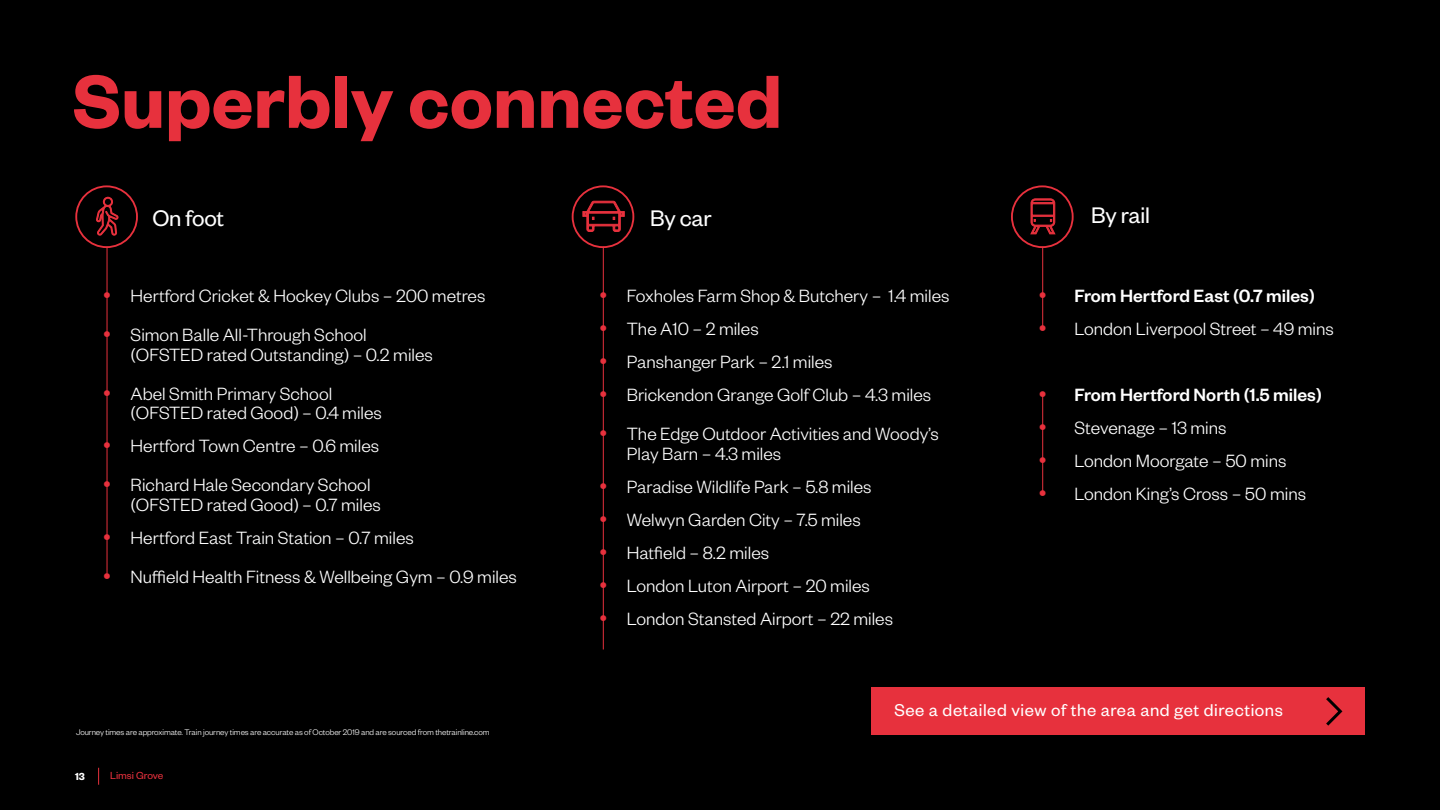
<style>
.page{position:relative;width:1440px;height:810px;background:#000}
.page>*{position:absolute;margin:0;border:0;box-sizing:border-box;transform-origin:0 0}
.t1{font:600 82.5px "Founders Grotesk";color:#e7313d}
.t2{font:24.75px "Founders Grotesk";letter-spacing:-.01em;color:#fff}
.t3{font:300 19.5px/19.5px "Founders Grotesk";color:#fff}
.t4{font:500 19.5px "Founders Grotesk";color:#fff}
.t5{font:18.75px "Founders Grotesk";letter-spacing:.03em;color:#fff}
.t6{font:11.25px "Founders Grotesk";color:#e7313d}
.t7{font:600 11.25px "Founders Grotesk";color:#fff}
.t8{font:300 9px "Founders Grotesk";letter-spacing:-.01em;color:#fff}
.s1{font-size:27px;color:#e7313d}
.s2{font-weight:300;font-size:27px;color:#e7313d}
</style>
<div class="page">
<svg style="left:98px;top:768px;width:1px;height:17px"></svg>
<div style="left:572px;top:185px;width:62px;height:63px;border:2px solid #e7313d;border-radius:50%"></div>
<div style="left:75px;top:185px;width:63px;height:63px;border:2px solid #e7313d;border-radius:50%"></div>
<svg style="left:96px;top:197px;width:22px;height:39px"></svg>
<hr style="left:107px;top:247px;width:1px;height:327px;background:#e7313d">
<hr style="left:603px;top:247px;width:1px;height:402px;background:#e7313d">
<div style="left:1011px;top:185px;width:63px;height:63px;border:2px solid #e7313d;border-radius:50%"></div>
<hr style="left:1043px;top:247px;width:1px;height:83px;background:#e7313d">
<hr style="left:1043px;top:396px;width:1px;height:96px;background:#e7313d">
<svg style="left:1030px;top:198px;width:26px;height:36px"></svg>
<svg style="left:583px;top:201px;width:42px;height:31px"></svg>
<div style="left:871px;top:688px;width:494px;height:47px;background:#e7313d"></div>
<svg style="left:1326px;top:697px;width:17px;height:29px"></svg>
<h1 class="t1" style="left:72px;top:75px;width:711px">Superbly connected</h1>
<p class="t2" style="left:152px;top:210px;width:73px">On foot</p>
<p class="t2" style="left:650px;top:210px;width:63px">By car</p>
<p class="t3" style="left:103px;top:288px;width:384px"><span class="s1">•</span> Hertford Cricket &amp; Hockey Clubs – 200 metres</p>
<p class="t3" style="left:131px;top:327px;width:304px;text-indent:-28px"><span class="s1">•</span> Simon Balle All-Through School (OFSTED rated Outstanding) – 0.2 miles</p>
<p class="t3" style="left:131px;top:385px;width:253px;text-indent:-28px"><span class="s1">•</span> Abel Smith Primary School (OFSTED rated Good) – 0.4 miles</p>
<p class="t3" style="left:103px;top:438px;width:278px"><span class="s1">•</span> Hertford Town Centre – 0.6 miles</p>
<p class="t3" style="left:131px;top:477px;width:252px;text-indent:-28px"><span class="s1">•</span> Richard Hale Secondary School (OFSTED rated Good) – 0.7 miles</p>
<p class="t3" style="left:103px;top:529px;width:312px"><span class="s1">•</span> Hertford East Train Station – 0.7 miles</p>
<p class="t3" style="left:103px;top:568px;width:415px"><span class="s1">•</span> Nuffield Health Fitness &amp; Wellbeing Gym – 0.9 miles</p>
<p class="t3" style="left:599px;top:288px;width:352px"><span class="s1">•</span> Foxholes Farm Shop &amp; Butchery – 1.4 miles</p>
<p class="t3" style="left:599px;top:321px;width:161px"><span class="s1">•</span> The A10 – 2 miles</p>
<p class="t3" style="left:599px;top:354px;width:235px"><span class="s1">•</span> Panshanger Park – 2.1 miles</p>
<p class="t3" style="left:599px;top:387px;width:334px"><span class="s1">•</span> Brickendon Grange Golf Club – 4.3 miles</p>
<p class="t3" style="left:627px;top:426px;width:313px;text-indent:-28px"><span class="s1">•</span> The Edge Outdoor Activities and Woody’s<br>Play Barn – 4.3 miles</p>
<p class="t3" style="left:599px;top:478px;width:274px"><span class="s1">•</span> Paradise Wildlife Park – 5.8 miles</p>
<p class="t3" style="left:599px;top:511px;width:263px"><span class="s1">•</span> Welwyn Garden City – 7.5 miles</p>
<p class="t3" style="left:599px;top:544px;width:172px"><span class="s1">•</span> Hatfield – 8.2 miles</p>
<p class="t3" style="left:599px;top:577px;width:272px"><span class="s1">•</span> London Luton Airport – 20 miles</p>
<p class="t3" style="left:599px;top:610px;width:295px"><span class="s1">•</span> London Stansted Airport – 22 miles</p>
<p class="t2" style="left:1091px;top:207px;width:60px">By rail</p>
<p class="t4" style="left:1038px;top:289px;width:278px"><span class="s2">•</span> From Hertford East (0.7 miles)</p>
<p class="t3" style="left:1038px;top:321px;width:297px"><span class="s1">•</span> London Liverpool Street – 49 mins</p>
<p class="t4" style="left:1038px;top:388px;width:285px"><span class="s2">•</span> From Hertford North (1.5 miles)</p>
<p class="t3" style="left:1038px;top:420px;width:190px"><span class="s1">•</span> Stevenage – 13 mins</p>
<p class="t3" style="left:1038px;top:453px;width:249px"><span class="s1">•</span> London Moorgate – 50 mins</p>
<p class="t3" style="left:1038px;top:486px;width:269px"><span class="s1">•</span> London King’s Cross – 50 mins</p>
<p class="t8" style="left:76px;top:729px;width:415px">Journey times are approximate. Train journey times are accurate as of October 2019 and are sourced from thetrainline.com</p>
<p class="t7" style="left:75px;top:773px;width:11px">13</p>
<p class="t6" style="left:110px;top:772px;width:55px">Limsi Grove</p>
<p class="t5" style="left:894px;top:704px;width:390px">See a detailed view of the area and get directions</p>
</div>
